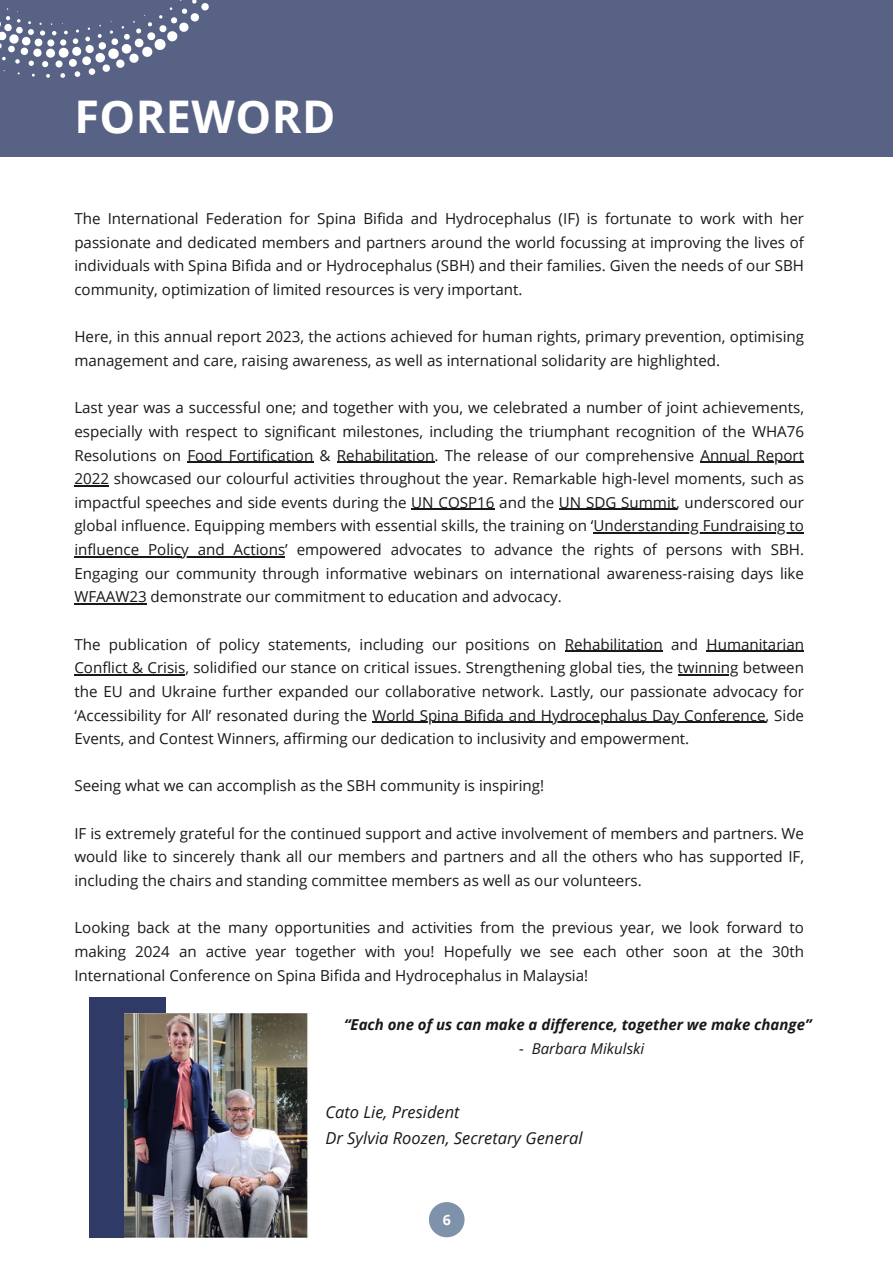
<style>
.page{position:relative;width:893px;height:1264px;background:#fff}
.page>*{position:absolute;margin:0;border:0;box-sizing:border-box;transform-origin:0 0}
.t1{font:700 45px "Open Sans";letter-spacing:.01em;color:#fff}
.t2{font:italic 16.5px "Open Sans";color:#191919}
.t3{font:15.15px/23.7px "Open Sans";color:#191919;text-align:justify}
.t4{font:italic 700 15px "Open Sans";color:#191919}
.t5{font:italic 15px "Open Sans";color:#191919}
.t6{font:700 14.1px "Open Sans";color:#fff}
</style>
<div class="page">
<div style="left:0;top:0;width:892px;height:156px;background:#586284"></div>
<div style="left:89px;top:997px;width:76px;height:240px;background:#2f3b66"></div>
<hr style="left:187px;top:461px;width:126px;height:2px;background:#191919">
<hr style="left:337px;top:461px;width:97px;height:2px;background:#191919">
<hr style="left:700px;top:461px;width:104px;height:2px;background:#191919">
<hr style="left:74px;top:485px;width:35px;height:1px;background:#191919">
<hr style="left:411px;top:509px;width:83px;height:1px;background:#191919">
<hr style="left:559px;top:509px;width:117px;height:1px;background:#191919">
<hr style="left:593px;top:532px;width:211px;height:1px;background:#191919">
<hr style="left:74px;top:556px;width:211px;height:1px;background:#191919">
<hr style="left:74px;top:603px;width:73px;height:1px;background:#191919">
<hr style="left:565px;top:650px;width:97px;height:2px;background:#191919">
<hr style="left:706px;top:650px;width:98px;height:2px;background:#191919">
<hr style="left:74px;top:674px;width:111px;height:1px;background:#191919">
<hr style="left:677px;top:674px;width:61px;height:1px;background:#191919">
<hr style="left:372px;top:721px;width:393px;height:1px;background:#191919">
<svg style="left:0;top:0;width:209px;height:78px"></svg>
<div style="left:429px;top:1201px;width:35px;height:36px;background:#7e93ab;border-radius:50%"></div>
<img style="left:125px;top:1013px;width:183px;height:224px">
<p class="t1" style="left:74px;top:85px;width:262px">FOREWORD</p>
<p class="t3" style="left:74px;top:206px;width:731px">The International Federation for Spina Bifida and Hydrocephalus (IF) is fortunate to work with her passionate and dedicated members and partners around the world focussing at improving the lives of individuals with Spina Bifida and or Hydrocephalus (SBH) and their families. Given the needs of our SBH community, optimization of limited resources is very important.</p>
<p class="t3" style="left:74px;top:324px;width:731px">Here, in this annual report 2023, the actions achieved for human rights, primary prevention, optimising management and care, raising awareness, as well as international solidarity are highlighted.</p>
<p class="t3" style="left:74px;top:395px;width:731px">Last year was a successful one; and together with you, we celebrated a number of joint achievements, especially with respect to significant milestones, including the triumphant recognition of the WHA76<br>Resolutions on Food Fortification &amp; Rehabilitation. The release of our comprehensive Annual Report</p>
<p class="t3" style="left:74px;top:466px;width:731px">2022 showcased our colourful activities throughout the year. Remarkable high-level moments, such as impactful speeches and side events during the UN COSP16 and the UN SDG Summit, underscored our global influence. Equipping members with essential skills, the training on ‘Understanding Fundraising to</p>
<p class="t3" style="left:74px;top:537px;width:731px">influence Policy and Actions’ empowered advocates to advance the rights of persons with SBH.<br>Engaging our community through informative webinars on international awareness-raising days like WFAAW23 demonstrate our commitment to education and advocacy.</p>
<p class="t3" style="left:74px;top:632px;width:731px">The publication of policy statements, including our positions on Rehabilitation and Humanitarian<br>Conflict &amp; Crisis, solidified our stance on critical issues. Strengthening global ties, the twinning between</p>
<p class="t3" style="left:74px;top:679px;width:731px">the EU and Ukraine further expanded our collaborative network. Lastly, our passionate advocacy for ‘Accessibility for All’ resonated during the World Spina Bifida and Hydrocephalus Day Conference, Side</p>
<p class="t3" style="left:74px;top:726px;width:616px">Events, and Contest Winners, affirming our dedication to inclusivity and empowerment.</p>
<p class="t3" style="left:74px;top:773px;width:471px">Seeing what we can accomplish as the SBH community is inspiring!</p>
<p class="t3" style="left:74px;top:821px;width:731px">IF is extremely grateful for the continued support and active involvement of members and partners. We would like to sincerely thank all our members and partners and all the others who has supported IF, including the chairs and standing committee members as well as our volunteers.</p>
<p class="t3" style="left:74px;top:915px;width:731px">Looking back at the many opportunities and activities from the previous year, we look forward to making 2024 an active year together with you! Hopefully we see each other soon at the 30th International Conference on Spina Bifida and Hydrocephalus in Malaysia!</p>
<p class="t4" style="left:344px;top:1014px;width:469px">“Each one of us can make a difference, together we make change”</p>
<p class="t5" style="left:519px;top:1037px;width:126px">- Barbara Mikulski</p>
<p class="t2" style="left:325px;top:1100px;width:135px">Cato Lie, President</p>
<h1 class="t2" style="left:325px;top:1126px;width:258px">Dr Sylvia Roozen, Secretary General</h1>
<p class="t6" style="left:442px;top:1209px;width:10px">6</p>
</div>
